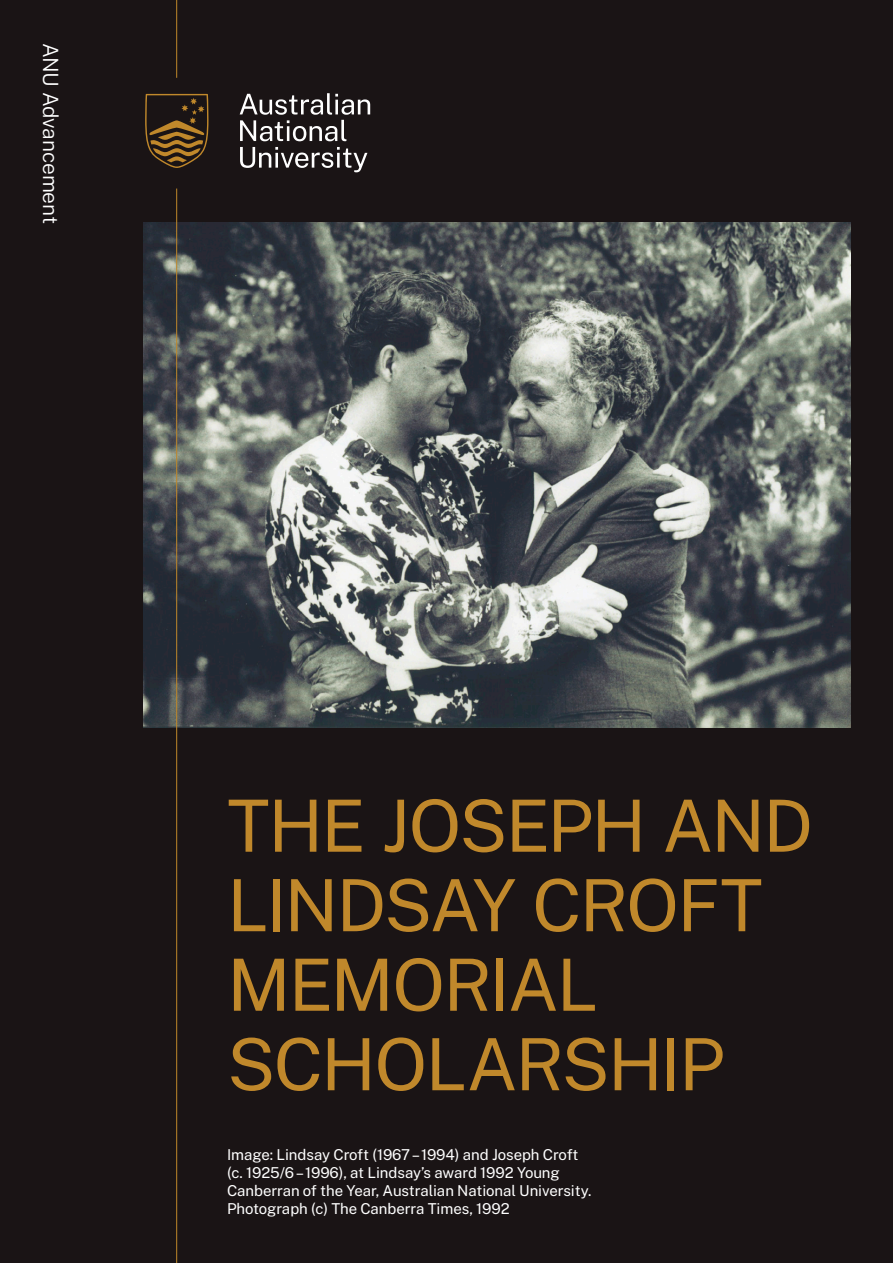
<style>
.page{position:relative;width:893px;height:1263px;background:#1a1415}
.page>*{position:absolute;margin:0;border:0;box-sizing:border-box;transform-origin:0 0}
.Cover_heading{font:72px/79.5px "Public Sans";letter-spacing:-.03em;color:#c0882b}
.t1{font:300 21px "Public Sans";letter-spacing:-.01em;color:#fff}
.t2{font:15px/18px "Public Sans";letter-spacing:-.005em;color:#fff}
</style>
<div class="page">
<img style="left:144px;top:223px;width:706px;height:505px">
<svg style="left:240px;top:93px;width:130px;height:48px"></svg>
<svg style="left:240px;top:147px;width:127px;height:25px"></svg>
<svg style="left:145px;top:94px;width:63px;height:74px"></svg>
<hr style="left:176px;top:189px;width:1px;height:1074px;background:#c0882b">
<hr style="left:176px;top:0;width:1px;height:78px;background:#c0882b">
<p class="t1" style="left:66px;top:43px;width:183px;rotate:90deg">ANU Advancement</p>
<p class="Cover_heading" style="left:227px;top:781px;width:587px">THE JOSEPH AND<br>LINDSAY CROFT</p>
<p class="Cover_heading" style="left:227px;top:940px;width:499px">MEMORIAL<br>SCHOLARSHIP</p>
<p class="t2" style="left:227px;top:1144px;width:366px">Image: Lindsay Croft (1967 – 1994) and Joseph Croft (c. 1925/6 – 1996), at Lindsay’s award 1992 Young Canberran of the Year, Australian National University.<br>Photograph (c) The Canberra Times, 1992</p>
</div>
